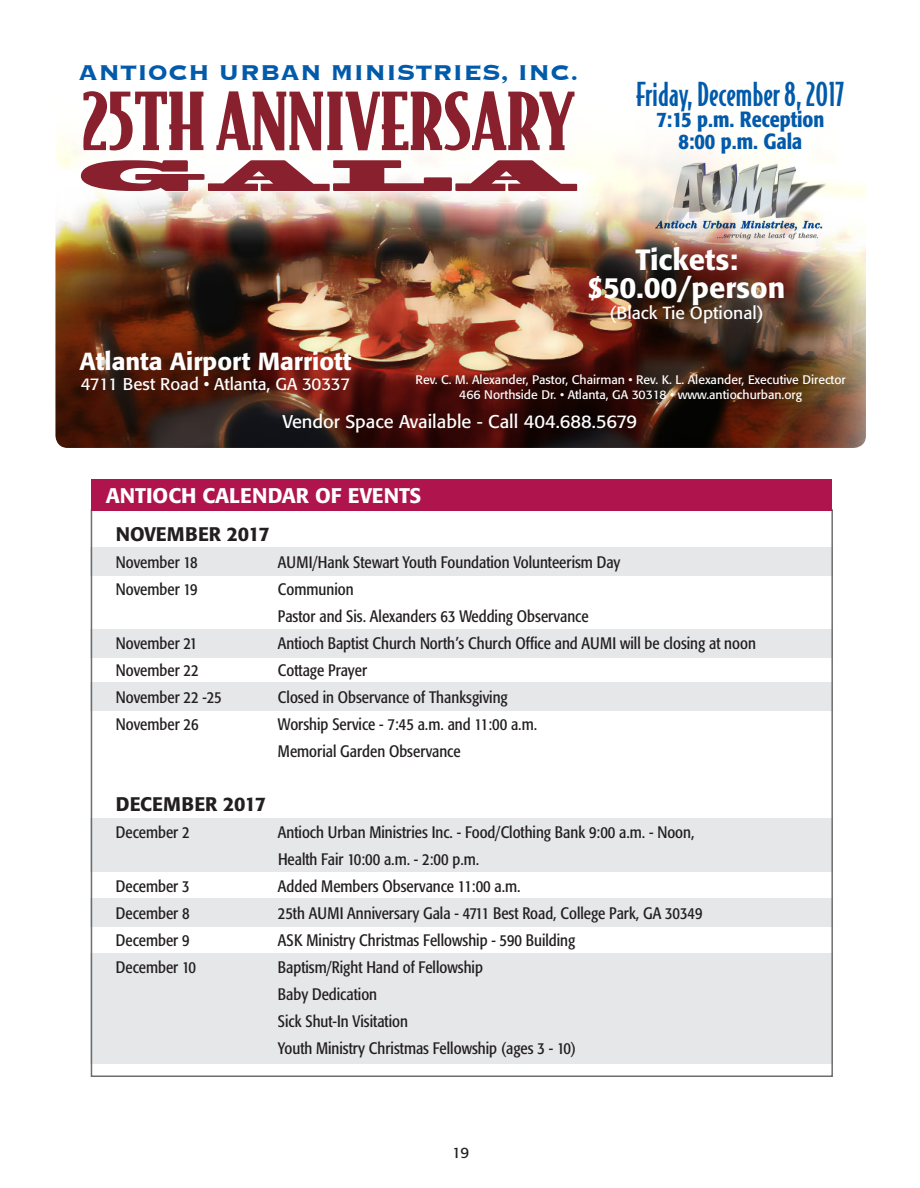
<style>
.page{position:relative;width:920px;height:1188px;background:#fff}
.page>*{position:absolute;margin:0;border:0;box-sizing:border-box;transform-origin:0 0}
.t1{font:900 75.75px "Bodega Serif";color:#88202e}
.t2{font:40.95px "Blackoak";color:#88202e;scale:1.66 1}
.t3{font:500 31.35px "Bodega Sans";color:#015aaa}
.t4{font:500 29.1px "Formata";color:#fff}
.t5{font:700 27.9px "Copperplate";color:#015aaa}
.t6{font:500 24.45px "Formata";color:#fff}
.t7{font:500 condensed 21.75px "Formata";color:#015aaa}
.t8{font:500 21px "Formata";color:#fff}
.t9{font:500 19.5px "Formata";color:#231f20}
.t10{font:18.3px "Formata";color:#fff}
.t11{font:17.4px "Formata";color:#fff}
.t12{font:16.8px "Formata";color:#fff}
.t13{font:condensed 16.5px/27px "Formata";color:#231f20}
.t14{font:15px "Formata";color:#231f20}
.t15{font:12.3px "Formata";color:#fff}
</style>
<div class="page">
<div style="left:91px;top:548px;width:741px;height:28px;background:#e6e7e9"></div>
<div style="left:91px;top:629px;width:741px;height:29px;background:#e6e7e9"></div>
<div style="left:91px;top:682px;width:741px;height:29px;background:#e6e7e9"></div>
<div style="left:91px;top:818px;width:741px;height:54px;background:#e6e7e9"></div>
<div style="left:91px;top:898px;width:741px;height:29px;background:#e6e7e9"></div>
<div style="left:91px;top:953px;width:741px;height:111px;background:#e6e7e9"></div>
<img style="left:55px;top:139px;width:810px;height:309px">
<img style="left:654px;top:162px;width:174px;height:79px">
<div style="left:58px;top:69px;width:536px;height:141px;background:#fff;opacity:.75"></div>
<svg style="left:82px;top:90px;width:123px;height:62px"></svg>
<svg style="left:215px;top:90px;width:361px;height:62px"></svg>
<svg style="left:79px;top:159px;width:499px;height:33px"></svg>
<div style="left:91px;top:479px;width:741px;height:31px;background:#af144d"></div>
<p class="t5" style="left:78px;top:54px;width:502px">ANTIOCH URBAN MINISTRIES, INC.</p>
<p class="t1" style="left:82px;top:73px;width:494px">25TH ANNIVERSARY</p>
<p class="t2" style="left:78px;top:149px;width:303px">GALA</p>
<p class="t3" style="left:636px;top:75px;width:210px">Friday, December 8, 2017</p>
<p class="t7" style="left:656px;top:106px;width:169px">7:15 p.m. Reception</p>
<p class="t7" style="left:678px;top:128px;width:125px">8:00 p.m. Gala</p>
<p class="t4" style="left:635px;top:242px;width:104px">Tickets:</p>
<p class="t4" style="left:588px;top:270px;width:199px">$50.00/person</p>
<p class="t11" style="left:609px;top:303px;width:155px">(Black Tie Optional)</p>
<p class="t6" style="left:79px;top:346px;width:273px">Atlanta Airport Marriott</p>
<p class="t12" style="left:81px;top:374px;width:271px">4711 Best Road • Atlanta, GA 30337</p>
<p class="t15" style="left:415px;top:373px;width:431px">Rev. C. M. Alexander, Pastor, Chairman • Rev. K. L. Alexander, Executive Director</p>
<p class="t15" style="left:459px;top:387px;width:344px">466 Northside Dr. • Atlanta, GA 30318 • www.antiochurban.org</p>
<p class="t10" style="left:282px;top:410px;width:356px">Vendor Space Available - Call 404.688.5679</p>
<p class="t8" style="left:106px;top:483px;width:317px">ANTIOCH CALENDAR OF EVENTS</p>
<p class="t9" style="left:116px;top:522px;width:155px">NOVEMBER 2017</p>
<p class="t13" style="left:116px;top:549px;width:83px">November 18</p>
<p class="t13" style="left:278px;top:549px;width:344px">AUMI/Hank Stewart Youth Foundation Volunteerism Day</p>
<p class="t13" style="left:116px;top:576px;width:83px">November 19</p>
<p class="t13" style="left:278px;top:576px;width:77px">Communion</p>
<p class="t13" style="left:278px;top:603px;width:312px">Pastor and Sis. Alexanders 63 Wedding Observance</p>
<p class="t13" style="left:116px;top:630px;width:83px">November 21</p>
<p class="t13" style="left:278px;top:630px;width:479px">Antioch Baptist Church North’s Church Office and AUMI will be closing at noon</p>
<p class="t13" style="left:116px;top:657px;width:84px">November 22</p>
<p class="t13" style="left:278px;top:657px;width:91px">Cottage Prayer</p>
<p class="t13" style="left:116px;top:684px;width:107px">November 22 -25</p>
<p class="t13" style="left:278px;top:684px;width:231px">Closed in Observance of Thanksgiving</p>
<p class="t13" style="left:116px;top:711px;width:84px">November 26</p>
<p class="t13" style="left:278px;top:711px;width:261px">Worship Service - 7:45 a.m. and 11:00 a.m.</p>
<p class="t13" style="left:278px;top:738px;width:184px">Memorial Garden Observance</p>
<p class="t9" style="left:116px;top:792px;width:152px">DECEMBER 2017</p>
<p class="t13" style="left:116px;top:819px;width:75px">December 2</p>
<p class="t13" style="left:278px;top:819px;width:418px">Antioch Urban Ministries Inc. - Food/Clothing Bank 9:00 a.m. - Noon,<br>Health Fair 10:00 a.m. - 2:00 p.m.</p>
<p class="t13" style="left:116px;top:873px;width:75px">December 3</p>
<p class="t13" style="left:278px;top:873px;width:244px">Added Members Observance 11:00 a.m.</p>
<p class="t13" style="left:116px;top:900px;width:75px">December 8</p>
<p class="t13" style="left:278px;top:900px;width:426px">25th AUMI Anniversary Gala - 4711 Best Road, College Park, GA 30349</p>
<p class="t13" style="left:116px;top:927px;width:75px">December 9</p>
<p class="t13" style="left:278px;top:927px;width:299px">ASK Ministry Christmas Fellowship - 590 Building</p>
<p class="t13" style="left:116px;top:954px;width:82px">December 10</p>
<p class="t13" style="left:278px;top:954px;width:206px">Baptism/Right Hand of Fellowship</p>
<p class="t13" style="left:278px;top:981px;width:101px">Baby Dedication</p>
<p class="t13" style="left:278px;top:1008px;width:131px">Sick Shut-In Visitation</p>
<p class="t13" style="left:278px;top:1035px;width:299px">Youth Ministry Christmas Fellowship (ages 3 - 10)</p>
<p class="t14" style="left:452px;top:1144px;width:18px">19</p>
</div>
